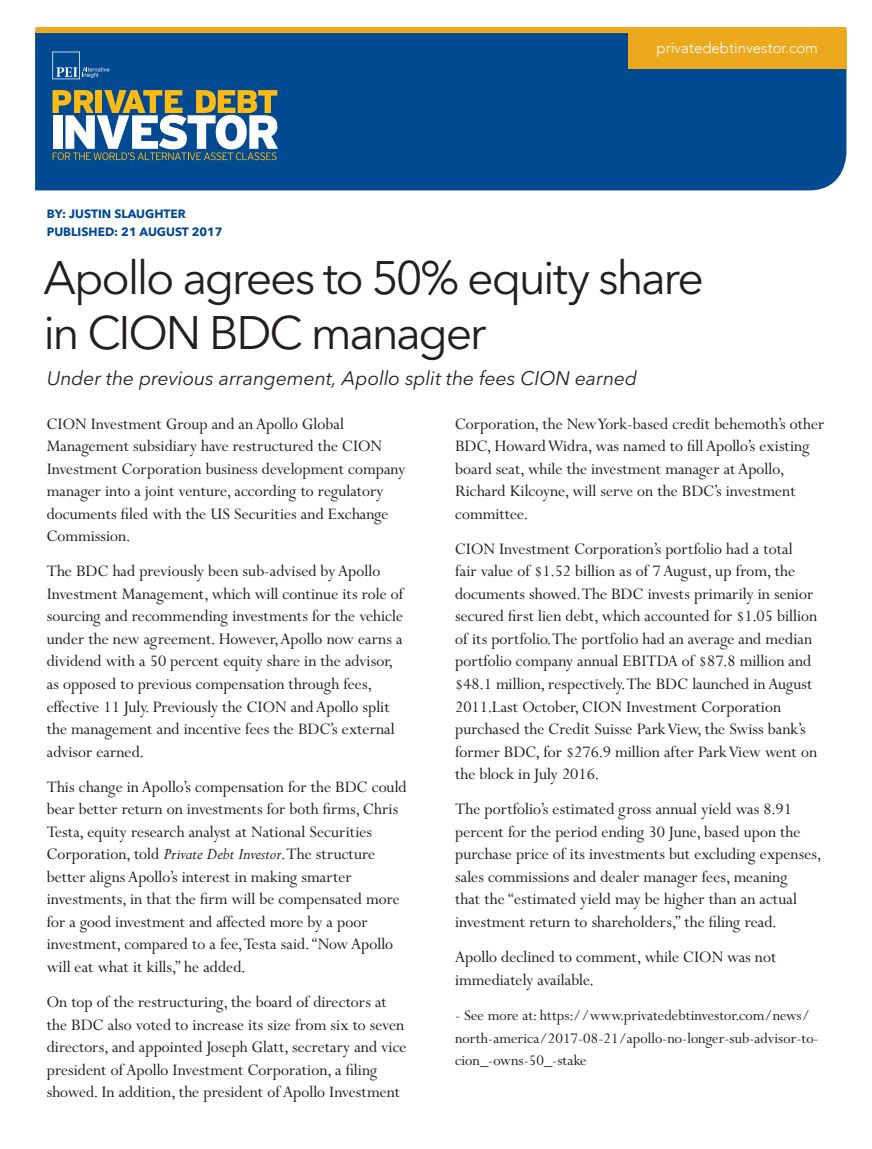
<style>
.page{position:relative;width:872px;height:1149px;background:#fff}
.page>*{position:absolute;margin:0;border:0;box-sizing:border-box;transform-origin:0 0}
.Headline{font:46.5px/55.5px "Avenir Next LT Pro";letter-spacing:-.055em;color:#231f20}
.Headline-2{font:italic 19.5px "Avenir Next LT Pro";letter-spacing:-.005em;color:#231f20}
.Body_Indent{font:18px/22.5px "Perpetua MT Pro";color:#231f20}
.Body_Indent-2{font:16.5px/22.5px "Perpetua MT Pro";color:#231f20}
.t1{font:300 15px "Avenir";color:#fff}
.Eyebrow{font:700 12px "Avenir Next LT Pro";color:#014990}
.s1{font-style:italic}
</style>
<div class="page">
<div style="left:35px;top:33px;width:811px;height:157px;background:#014990"></div>
<div style="left:42px;top:42px;width:245px;height:128px;background:#014990"></div>
<svg style="left:53px;top:90px;width:225px;height:70px"></svg>
<svg style="left:52px;top:52px;width:57px;height:27px"></svg>
<div style="left:628px;top:33px;width:218px;height:36px;background:#eda91e"></div>
<div style="left:35px;top:27px;width:811px;height:6px;background:#eda91e"></div>
<p class="Eyebrow" style="left:47px;top:206px;width:140px">BY: JUSTIN SLAUGHTER</p>
<p class="Eyebrow" style="left:47px;top:224px;width:177px">PUBLISHED: 21 AUGUST 2017</p>
<p class="t1" style="left:656px;top:39px;width:163px">privatedebtinvestor.com</p>
<p class="Headline" style="left:44px;top:250px;width:662px">Apollo agrees to 50% equity share in CION BDC manager</p>
<p class="Headline-2" style="left:47px;top:366px;width:592px">Under the previous arrangement, Apollo split the fees CION earned</p>
<p class="Body_Indent" style="left:47px;top:412px;width:360px">CION Investment Group and an Apollo Global Management subsidiary have restructured the CION Investment Corporation business development company manager into a joint venture, according to regulatory documents filed with the US Securities and Exchange Commission.</p>
<p class="Body_Indent" style="left:47px;top:560px;width:358px">The BDC had previously been sub-advised by Apollo Investment Management, which will continue its role of sourcing and recommending investments for the vehicle under the new agreement. However, Apollo now earns a dividend with a 50 percent equity share in the advisor, as opposed to previous compensation through fees, effective 11 July. Previously the CION and Apollo split the management and incentive fees the BDC’s external advisor earned.</p>
<p class="Body_Indent" style="left:47px;top:775px;width:361px">This change in Apollo’s compensation for the BDC could bear better return on investments for both firms, Chris Testa, equity research analyst at National Securities Corporation, told <span class="s1">Private Debt Investor</span>. The structure better aligns Apollo’s interest in making smarter investments, in that the firm will be compensated more for a good investment and affected more by a poor investment, compared to a fee, Testa said. “Now Apollo will eat what it kills,” he added.</p>
<p class="Body_Indent" style="left:47px;top:990px;width:361px">On top of the restructuring, the board of directors at the BDC also voted to increase its size from six to seven directors, and appointed Joseph Glatt, secretary and vice president of Apollo Investment Corporation, a filing showed. In addition, the president of Apollo Investment</p>
<p class="Body_Indent" style="left:455px;top:412px;width:371px">Corporation, the New York-based credit behemoth’s other BDC, Howard Widra, was named to fill Apollo’s existing board seat, while the investment manager at Apollo, Richard Kilcoyne, will serve on the BDC’s investment committee.</p>
<p class="Body_Indent" style="left:455px;top:537px;width:364px">CION Investment Corporation’s portfolio had a total fair value of $1.52 billion as of 7 August, up from, the documents showed. The BDC invests primarily in senior secured first lien debt, which accounted for $1.05 billion of its portfolio. The portfolio had an average and median portfolio company annual EBITDA of $87.8 million and $48.1 million, respectively. The BDC launched in August 2011.Last October, CION Investment Corporation purchased the Credit Suisse Park View, the Swiss bank’s former BDC, for $276.9 million after Park View went on the block in July 2016.</p>
<p class="Body_Indent" style="left:455px;top:797px;width:368px">The portfolio’s estimated gross annual yield was 8.91 percent for the period ending 30 June, based upon the purchase price of its investments but excluding expenses, sales commissions and dealer manager fees, meaning<br>that the “estimated yield may be higher than an actual investment return to shareholders,” the filing read.</p>
<p class="Body_Indent" style="left:455px;top:945px;width:323px">Apollo declined to comment, while CION was not immediately available.</p>
<p class="Body_Indent-2" style="left:455px;top:1003px;width:365px">- See more at: https://www.privatedebtinvestor.com/news/ north-america/2017-08-21/apollo-no-longer-sub-advisor-to&shy;cion_-owns-50_-stake</p>
</div>
